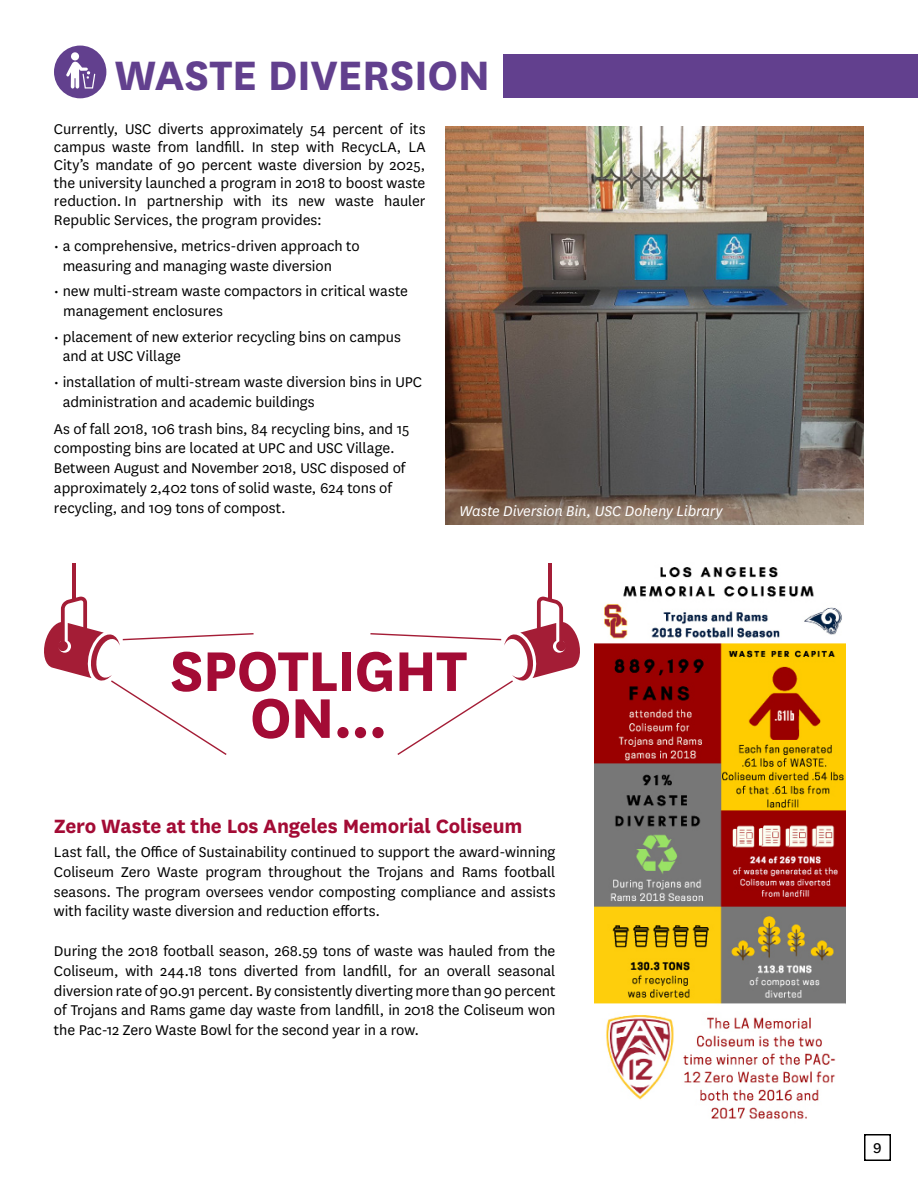
<style>
.page{position:relative;width:918px;height:1188px;background:#fff}
.page>*{position:absolute;margin:0;border:0;box-sizing:border-box;transform-origin:0 0}
.t1{font:700 65.4px/47px "National";letter-spacing:-.015em;color:#a30b35;text-align:center}
.t2{font:700 48px "National";letter-spacing:-.01em;color:#62408e}
.t3{font:700 22.5px "National";letter-spacing:-.01em;color:#a30b35}
.t4{font:16.5px/19.8px "National";letter-spacing:-.005em;color:#000}
.t5{font:italic 16.5px "National";letter-spacing:-.01em;color:#fff}
.t6{font:16.5px "National";color:#000}
</style>
<div class="page">
<img style="left:594px;top:567px;width:251px;height:552px">
<div style="left:864px;top:1134px;width:27px;height:27px;border:2px solid #000"></div>
<img style="left:446px;top:126px;width:418px;height:399px">
<hr style="left:72px;top:563px;width:4px;height:37px;background:#a41d36">
<svg style="left:44px;top:597px;width:210px;height:158px"></svg>
<hr style="left:548px;top:563px;width:4px;height:37px;background:#a41d36">
<svg style="left:370px;top:597px;width:210px;height:158px"></svg>
<div style="left:503px;top:54px;width:415px;height:44px;background:#62408e"></div>
<div style="left:54px;top:46px;width:52px;height:52px;background:#62408e;border-radius:50%"></div>
<svg style="left:66px;top:52px;width:29px;height:37px"></svg>
<h2 class="t2" style="left:114px;top:41px;width:377px">WASTE DIVERSION</h2>
<p class="t4" style="left:54px;top:119px;width:373px;line-height:18px;text-align:justify">Currently, USC diverts approximately 54 percent of its campus waste from landfill. In step with RecycLA, LA City’s mandate of 90 percent waste diversion by 2025, the university launched a program in 2018 to boost waste reduction. In partnership with its new waste hauler</p>
<p class="t4" style="left:54px;top:210px;width:269px">Republic Services, the program provides:</p>
<p class="t4" style="left:63px;top:235px;width:298px;text-indent:-9px">• a comprehensive, metrics-driven approach to measuring and managing waste diversion</p>
<p class="t4" style="left:63px;top:281px;width:347px;text-indent:-9px">• new multi-stream waste compactors in critical waste management enclosures</p>
<p class="t4" style="left:63px;top:326px;width:340px;text-indent:-9px">• placement of new exterior recycling bins on campus and at USC Village</p>
<p class="t4" style="left:63px;top:371px;width:361px;text-indent:-9px">• installation of multi-stream waste diversion bins in UPC administration and academic buildings</p>
<p class="t4" style="left:54px;top:418px;width:357px">As of fall 2018, 106 trash bins, 84 recycling bins, and 15 composting bins are located at UPC and USC Village.<br>Between August and November 2018, USC disposed of approximately 2,402 tons of solid waste, 624 tons of recycling, and 109 tons of compost.</p>
<p class="t5" style="left:459px;top:500px;width:265px">Waste Diversion Bin, USC Doheny Library</p>
<h1 class="t1" style="left:170px;top:643px;width:299px">SPOTLIGHT<br>ON...</h1>
<h3 class="t3" style="left:54px;top:810px;width:470px">Zero Waste at the Los Angeles Memorial Coliseum</h3>
<p class="t4" style="left:54px;top:841px;width:503px;text-align:justify">Last fall, the Office of Sustainability continued to support the award-winning Coliseum Zero Waste program throughout the Trojans and Rams football seasons. The program oversees vendor composting compliance and assists with facility waste diversion and reduction efforts.</p>
<p class="t4" style="left:54px;top:940px;width:503px;text-align:justify">During the 2018 football season, 268.59 tons of waste was hauled from the Coliseum, with 244.18 tons diverted from landfill, for an overall seasonal diversion rate of 90.91 percent. By consistently diverting more than 90 percent of Trojans and Rams game day waste from landfill, in 2018 the Coliseum won the Pac-12 Zero Waste Bowl for the second year in a row.</p>
<p class="t6" style="left:873px;top:1137px;width:10px">9</p>
</div>
